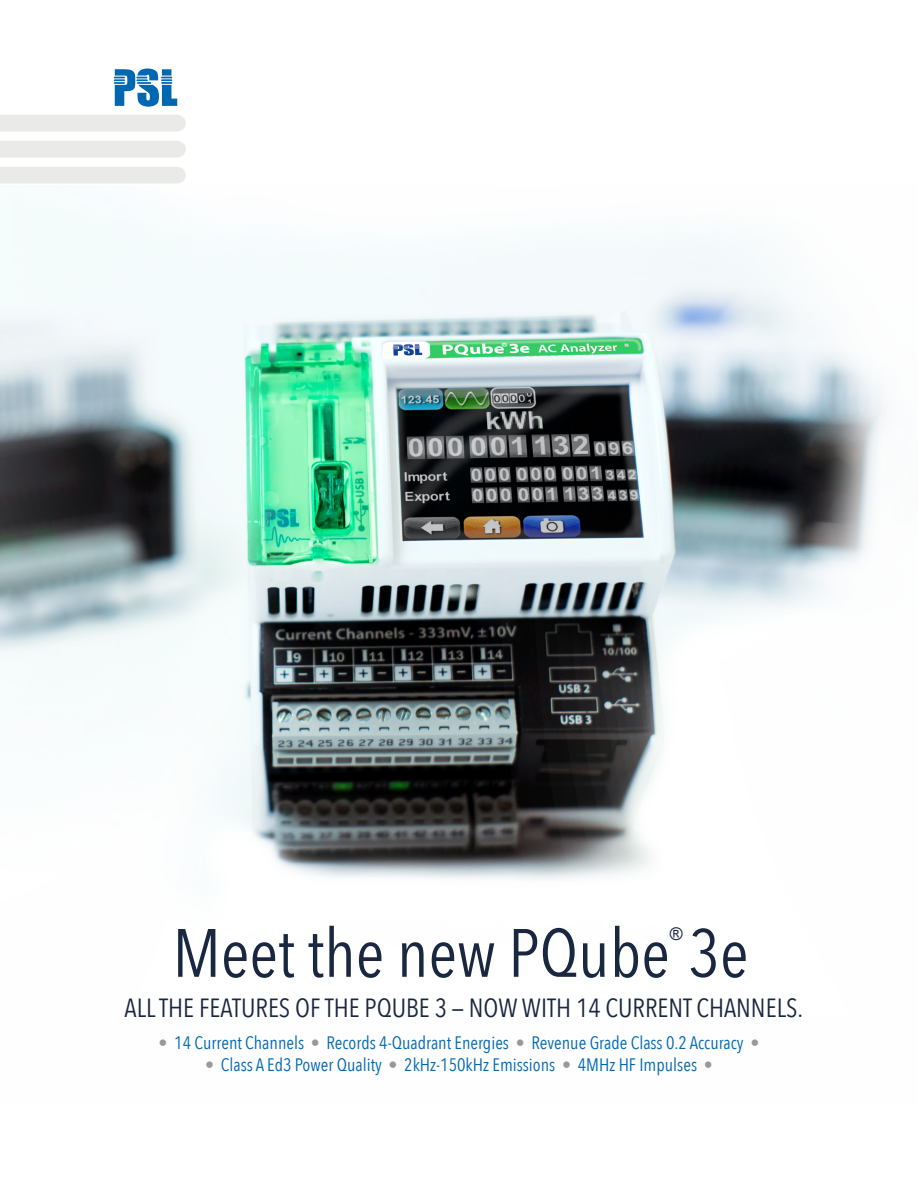
<style>
.page{position:relative;width:918px;height:1188px;background:#fff}
.page>*{position:absolute;margin:0;border:0;box-sizing:border-box;transform-origin:0 0}
.t1{font:67.5px "Avenir Next Condensed";color:#1a2740}
.t2{font:26.25px "Avenir Next Condensed";color:#1a2740}
.t3{font:18px "Avenir Next Condensed";color:#0067b1}
.t4{font:17.55px "Arial";color:#1a2740}
.s1{color:#999}
</style>
<div class="page">
<div style="left:0;top:167px;width:186px;height:17px;background:#eaeae8"></div>
<div style="left:0;top:141px;width:186px;height:17px;background:#eaeae8"></div>
<div style="left:0;top:115px;width:186px;height:17px;background:#eaeae8"></div>
<svg style="left:114px;top:69px;width:63px;height:38px"></svg>
<img style="left:0;top:196px;width:887px;height:684px">
<p class="t1" style="left:173px;top:895px;width:577px">Meet the new PQube 3e</p>
<p class="t4" style="left:670px;top:922px;width:14px">®</p>
<p class="t2" style="left:125px;top:986px;width:680px">ALL THE FEATURES OF THE PQUBE 3 — NOW WITH 14 CURRENT CHANNELS.</p>
<p class="t3" style="left:159px;top:1027px;width:602px"><span class="s1">•</span> 14 Current Channels <span class="s1">•</span> Records 4-Quadrant Energies <span class="s1">•</span> Revenue Grade Class 0.2 Accuracy <span class="s1">•</span></p>
<p class="t3" style="left:205px;top:1049px;width:509px"><span class="s1">•</span> Class A Ed3 Power Quality <span class="s1">•</span> 2kHz-150kHz Emissions <span class="s1">•</span> 4MHz HF Impulses <span class="s1">•</span></p>
</div>
